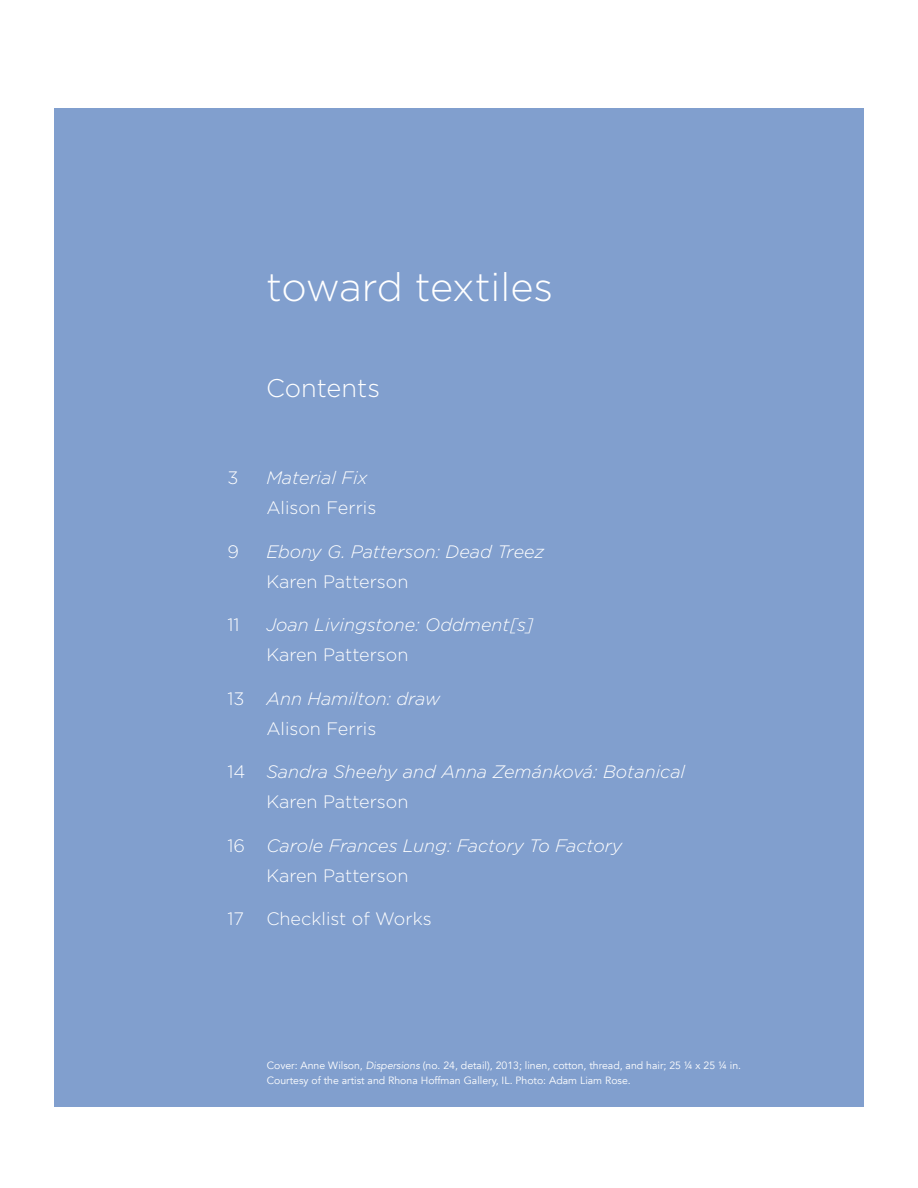
<style>
.page{position:relative;width:918px;height:1188px;background:#fff}
.page>*{position:absolute;margin:0;border:0;box-sizing:border-box;transform-origin:0 0}
.t1{font:300 39.6px "Gotham";letter-spacing:-.01em;color:#fff}
.t2{font:300 25.5px "Gotham";color:#fff}
.t3{font:italic 300 18px/30px "Gotham";color:#fff}
.t4{font:300 18px "Gotham";color:#fff}
.t5{font:10.5px/15px "Avenir";color:#fff}
.s1{font-style:normal}
.s2{font-style:italic}
</style>
<div class="page">
<div style="left:54px;top:108px;width:810px;height:999px;background:#819fce"></div>
<h1 class="t1" style="left:266px;top:262px;width:289px">toward textiles</h1>
<h2 class="t2" style="left:266px;top:372px;width:115px">Contents</h2>
<p class="t4" style="left:227px;top:466px;width:12px">3</p>
<p class="t3" style="left:266px;top:462px;width:103px">Material Fix</p>
<p class="t4" style="left:266px;top:496px;width:111px">Alison Ferris</p>
<p class="t4" style="left:227px;top:540px;width:13px">9</p>
<p class="t3" style="left:266px;top:536px;width:280px">Ebony G. Patterson: Dead Treez</p>
<p class="t4" style="left:266px;top:570px;width:144px">Karen Patterson</p>
<p class="t4" style="left:227px;top:613px;width:14px">11</p>
<p class="t3" style="left:266px;top:609px;width:269px">Joan Livingstone: Oddment[s]</p>
<p class="t4" style="left:266px;top:643px;width:144px">Karen Patterson</p>
<p class="t3" style="left:266px;top:683px;width:175px;text-indent:-39px"><span class="s1">13</span> Ann Hamilton: draw<br><span class="s1">Alison Ferris</span></p>
<p class="t3" style="left:266px;top:756px;width:420px;text-indent:-39px"><span class="s1">14</span> Sandra Sheehy and Anna Zemánková: Botanical<br><span class="s1">Karen Patterson</span></p>
<p class="t3" style="left:266px;top:830px;width:357px;text-indent:-39px"><span class="s1">16</span> Carole Frances Lung: Factory To Factory<br><span class="s1">Karen Patterson</span></p>
<p class="t4" style="left:227px;top:908px;width:206px">17 Checklist of Works</p>
<p class="t5" style="left:267px;top:1058px;width:476px">Cover: Anne Wilson, <span class="s2">Dispersions</span> (no. 24, detail), 2013; linen, cotton, thread, and hair; 25 ¼ x 25 ¼ in.<br>Courtesy of the artist and Rhona Hoffman Gallery, IL. Photo: Adam Liam Rose.</p>
</div>
